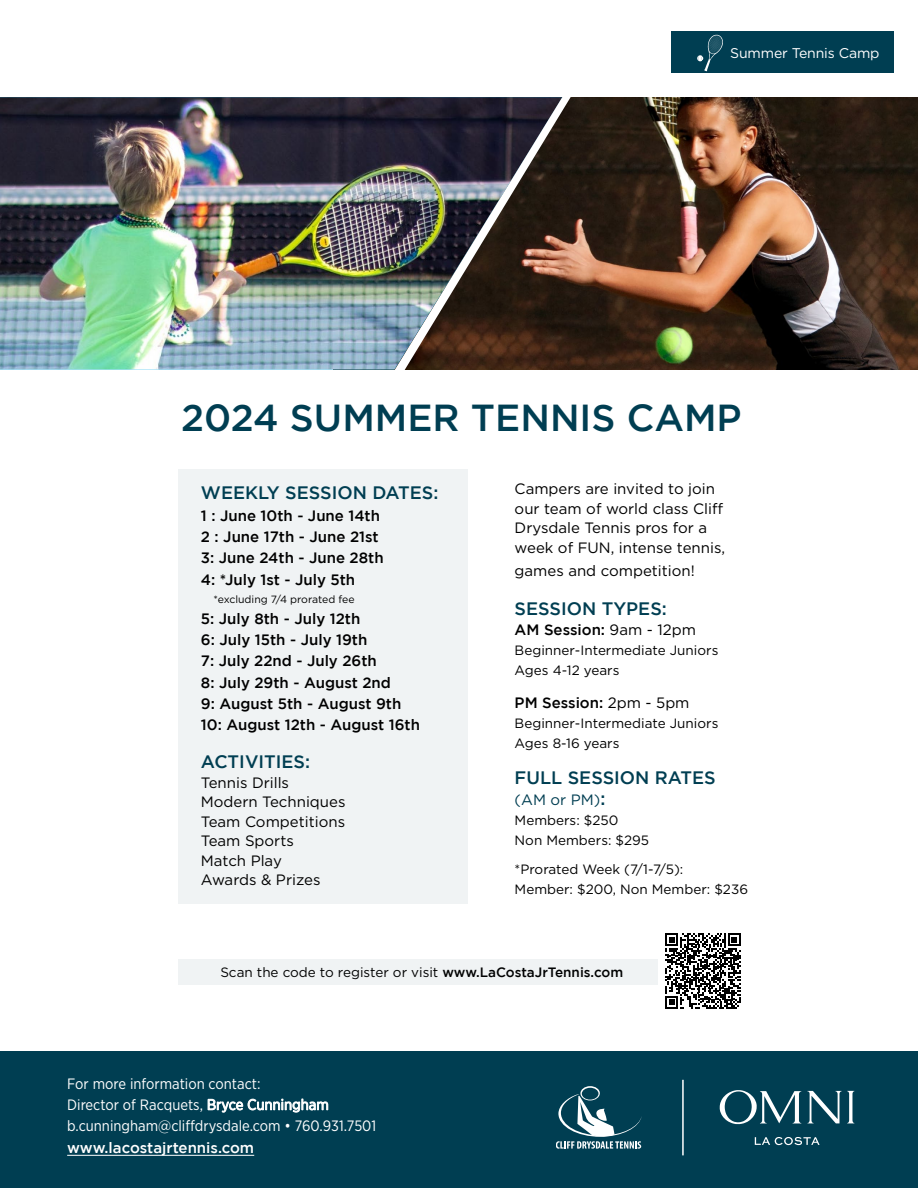
<style>
.page{position:relative;width:918px;height:1188px;background:#fff}
.page>*{position:absolute;margin:0;border:0;box-sizing:border-box;transform-origin:0 0}
.t1{font:500 37.5px "Gotham";color:#003e52}
.t2{font:500 18px "Gotham";color:#003e52}
.t3{font:500 15px/21.3px "Gotham";color:#000}
.t4{font:15px/19.5px "Gotham";color:#000}
.t5{font:15px/21px "Gotham Narrow";color:#fff}
.t6{font:500 15px "Gotham";color:#fff}
.t7{font:15px "Gotham";color:#003e52}
.t8{font:14.1px "Gotham";letter-spacing:-.01em;color:#fff}
.t9{font:13.5px/20px "Gotham";color:#000}
.t10{font:13.5px "Gotham";color:#000101}
.t11{font:10.5px "Gotham";color:#000}
.s1{font-weight:400}
.s2{font-weight:500;font-size:18px}
.s3{font-weight:500}
</style>
<div class="page">
<div style="left:178px;top:959px;width:533px;height:26px;background:#f0f3f4"></div>
<div style="left:0;top:1051px;width:918px;height:137px;background:#003e52"></div>
<hr style="left:682px;top:1080px;width:2px;height:75px;background:#fff">
<div style="left:671px;top:32px;width:222px;height:41px;background:#003e52"></div>
<svg style="left:697px;top:34px;width:26px;height:37px"></svg>
<svg style="left:556px;top:1086px;width:86px;height:63px"></svg>
<img style="left:572px;top:97px;width:346px;height:272px">
<svg style="left:720px;top:1090px;width:81px;height:34px"></svg>
<svg style="left:807px;top:1091px;width:47px;height:32px"></svg>
<svg style="left:755px;top:1137px;width:65px;height:8px"></svg>
<div style="left:178px;top:469px;width:289px;height:434px;background:#f0f3f4"></div>
<hr style="left:67px;top:1155px;width:187px;height:1px;background:#fff">
<img style="left:0;top:97px;width:380px;height:272px">
<img style="left:380px;top:97px;width:192px;height:273px">
<div style="left:658px;top:926px;width:90px;height:90px;background:#fff"></div>
<svg style="left:666px;top:934px;width:75px;height:75px"></svg>
<p class="t8" style="left:730px;top:44px;width:151px">Summer Tennis Camp</p>
<h1 class="t1" style="left:181px;top:396px;width:562px">2024 SUMMER TENNIS CAMP</h1>
<p class="t2" style="left:201px;top:483px;width:239px">WEEKLY SESSION DATES:</p>
<p class="t3" style="left:201px;top:504px;width:184px">1 : June 10th - June 14th<br>2 : June 17th - June 21st<br>3: June 24th - June 28th<br>4: *July 1st - July 5th</p>
<p class="t11" style="left:214px;top:592px;width:143px">*excluding 7/4 prorated fee</p>
<p class="t3" style="left:201px;top:608px;width:221px">5: July 8th - July 12th<br>6: July 15th - July 19th<br>7: July 22nd - July 26th<br>8: July 29th - August 2nd<br>9: August 5th - August 9th<br>10: August 12th - August 16th</p>
<p class="t2" style="left:201px;top:751px;width:111px">ACTIVITIES:</p>
<p class="t4" style="left:201px;top:772px;width:146px">Tennis Drills<br>Modern Techniques<br>Team Competitions<br>Team Sports<br>Match Play<br>Awards &amp; Prizes</p>
<p class="t4" style="left:515px;top:479px;width:212px">Campers are invited to join our team of world class Cliff<br>Drysdale Tennis pros for a week of FUN, intense tennis,</p>
<p class="t4" style="left:515px;top:560px;width:182px">games and competition!</p>
<p class="t2" style="left:515px;top:599px;width:154px">SESSION TYPES:</p>
<p class="t3" style="left:515px;top:619px;width:183px">AM Session: <span class="s1">9am - 12pm</span></p>
<p class="t9" style="left:515px;top:640px;width:205px">Beginner-Intermediate Juniors<br>Ages 4-12 years</p>
<p class="t3" style="left:515px;top:692px;width:176px">PM Session: <span class="s1">2pm - 5pm</span></p>
<p class="t9" style="left:515px;top:713px;width:205px">Beginner-Intermediate Juniors<br>Ages 8-16 years</p>
<p class="t2" style="left:515px;top:768px;width:203px">FULL SESSION RATES</p>
<p class="t7" style="left:515px;top:791px;width:92px">(AM or PM)<span class="s2">:</span></p>
<p class="t9" style="left:515px;top:810px;width:136px">Members: $250<br>Non Members: $295</p>
<p class="t9" style="left:515px;top:859px;width:235px">*Prorated Week (7/1-7/5):<br>Member: $200, Non Member: $236</p>
<p class="t10" style="left:220px;top:963px;width:404px">Scan the code to register or visit <span class="s3">www.LaCostaJrTennis.com</span></p>
<p class="t5" style="left:67px;top:1073px;width:310px">For more information contact:<br>Director of Racquets, Bryce Cunningham b.cunningham@cliffdrysdale.com • 760.931.7501</p>
<p class="t6" style="left:67px;top:1139px;width:189px">www.lacostajrtennis.com</p>
</div>
